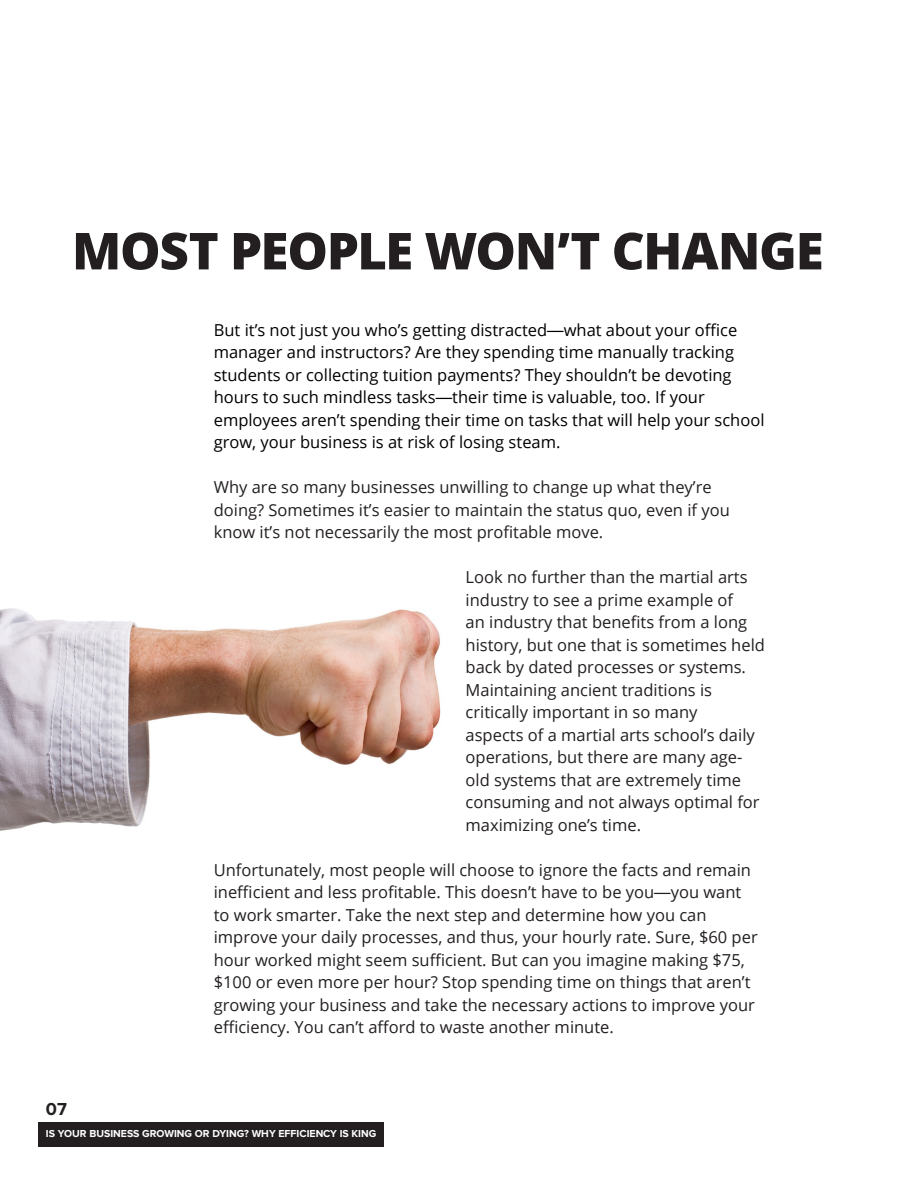
<style>
.page{position:relative;width:918px;height:1188px;background:#fff}
.page>*{position:absolute;margin:0;border:0;box-sizing:border-box;transform-origin:0 0}
.t1{font:800 51px "Open Sans";letter-spacing:-.025em;color:#231f20}
.t2{font:700 18px "Proxima Nova";color:#231f20}
.t3{font:16.5px/22.5px "Open Sans";color:#231f20}
.t4{font:16.5px/22.5px "Open Sans";color:#000}
.t5{font:700 10.5px "Proxima Nova";color:#fff}
.s1{font-family:"Helvetica LT Std"}
</style>
<div class="page">
<div style="left:38px;top:1122px;width:346px;height:24px;background:#231f20"></div>
<img style="left:0;top:608px;width:441px;height:223px">
<p class="t1" style="left:72px;top:212px;width:753px">MOST PEOPLE WON’T CHANGE</p>
<p class="t2" style="left:46px;top:1101px;width:23px">07</p>
<p class="t4" style="left:214px;top:318px;width:552px">But it’s not just you who’s getting distracted<span class="s1">—</span>what about your office manager and instructors? Are they spending time manually tracking students or collecting tuition payments? They shouldn’t be devoting hours to such mindless tasks<span class="s1">—</span>their time is valuable, too. If your employees aren’t spending their time on tasks that will help your school grow, your business is at risk of losing steam.</p>
<p class="t3" style="left:214px;top:476px;width:518px">Why are so many businesses unwilling to change up what they’re doing? Sometimes it’s easier to maintain the status quo, even if you know it’s not necessarily the most profitable move.</p>
<p class="t3" style="left:466px;top:566px;width:301px">Look no further than the martial arts industry to see a prime example of<br>an industry that benefits from a long history, but one that is sometimes held back by dated processes or systems.<br>Maintaining ancient traditions is critically important in so many<br>aspects of a martial arts school’s daily operations, but there are many age&shy;old systems that are extremely time consuming and not always optimal for maximizing one’s time.</p>
<p class="t3" style="left:214px;top:858px;width:546px">Unfortunately, most people will choose to ignore the facts and remain inefficient and less profitable. This doesn’t have to be you<span class="s1">—</span>you want to work smarter. Take the next step and determine how you can improve your daily processes, and thus, your hourly rate. Sure, $60 per hour worked might seem sufficient. But can you imagine making $75, $100 or even more per hour? Stop spending time on things that aren’t growing your business and take the necessary actions to improve your efficiency. You can’t afford to waste another minute.</p>
<p class="t5" style="left:46px;top:1129px;width:332px">IS YOUR BUSINESS GROWING OR DYING? WHY EFFICIENCY IS KING</p>
</div>
